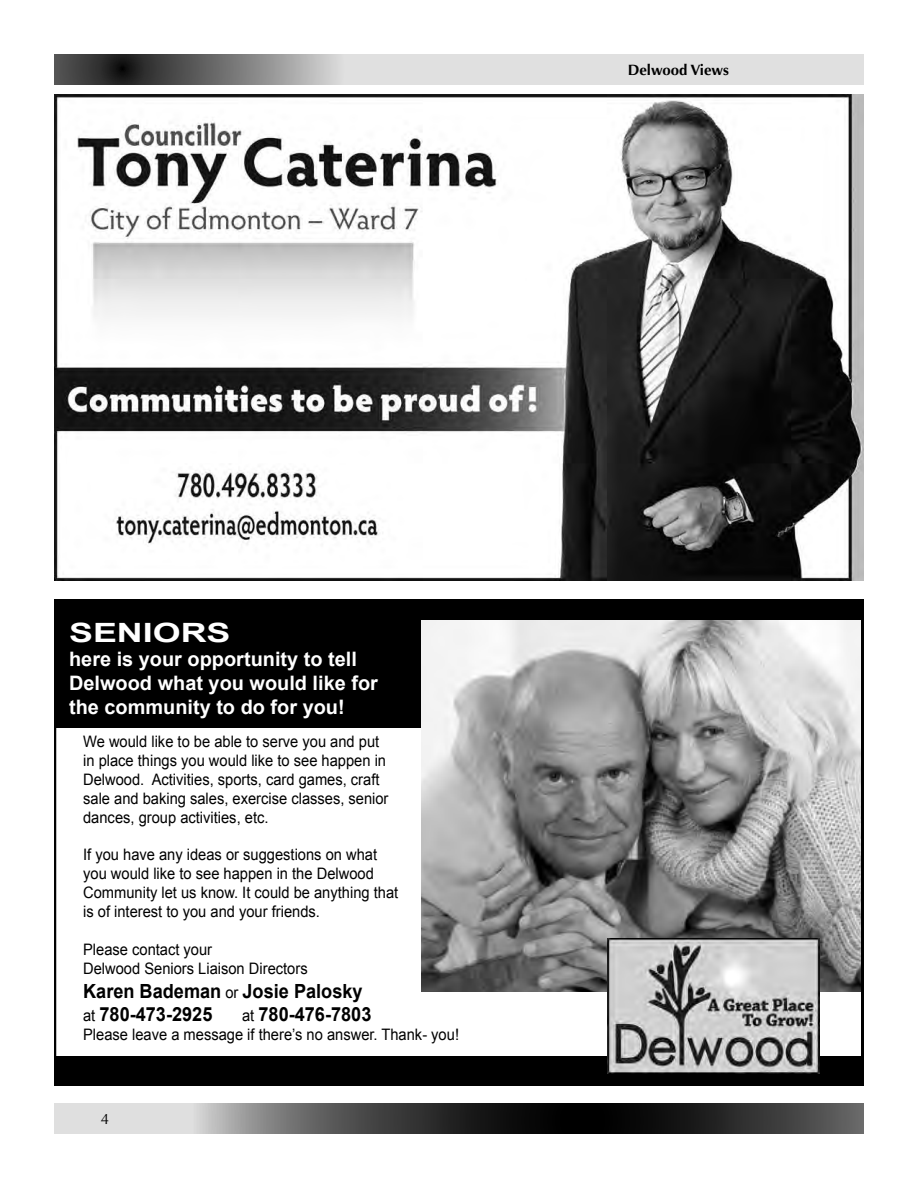
<style>
.page{position:relative;width:918px;height:1188px;background:#fff}
.page>*{position:absolute;margin:0;border:0;box-sizing:border-box;transform-origin:0 0}
.t1{font:700 26.55px "Arial";color:#fff;scale:1.35 1}
.t2{font:700 19.95px/23.9px "Arial";color:#fff}
.t3{font:700 19.5px/23.4px "Arial";color:#000;scale:.93 1}
.t4{font:15.75px/18.9px "Arial";color:#000;scale:.93 1}
.t5{font:700 15px "Optima";color:#000}
.t6{font:15px "Optima";color:#000}
.s1{font-weight:400;font-size:15.75px}
</style>
<div class="page">
<svg style="left:54px;top:1103px;width:810px;height:31px;background:#595959"></svg>
<svg style="left:54px;top:54px;width:810px;height:31px;background:#b5b5b5"></svg>
<img style="left:54px;top:94px;width:810px;height:486px">
<div style="left:54px;top:599px;width:810px;height:129px;background:#000"></div>
<div style="left:54px;top:1056px;width:810px;height:29px;background:#000"></div>
<img style="left:421px;top:620px;width:439px;height:372px">
<div style="left:54px;top:599px;width:810px;height:486px;border:3px solid #000"></div>
<img style="left:608px;top:939px;width:211px;height:135px">
<p class="t5" style="left:628px;top:61px;width:103px">Delwood Views</p>
<h1 class="t1" style="left:69px;top:615px;width:121px">SENIORS</h1>
<p class="t2" style="left:69px;top:647px;width:310px">here is your opportunity to tell<br>Delwood what you would like for the community to do for you!</p>
<p class="t4" style="left:83px;top:732px;width:330px">We would like to be able to serve you and put in place things you would like to see happen in Delwood. Activities, sports, card games, craft sale and baking sales, exercise classes, senior dances, group activities, etc.</p>
<p class="t4" style="left:83px;top:846px;width:340px">If you have any ideas or suggestions on what you would like to see happen in the Delwood Community let us know. It could be anything that is of interest to you and your friends.</p>
<p class="t4" style="left:83px;top:940px;width:243px">Please contact your<br>Delwood Seniors Liaison Directors</p>
<p class="t3" style="left:83px;top:980px;width:302px">Karen Bademan <span class="s1">or</span> Josie Palosky <span class="s1">at</span> 780-473-2925</p>
<p class="t3" style="left:242px;top:1003px;width:141px"><span class="s1">at</span> 780-476-7803</p>
<p class="t4" style="left:83px;top:1025px;width:406px">Please leave a message if there’s no answer. Thank- you!</p>
<p class="t6" style="left:101px;top:1110px;width:10px">4</p>
</div>
